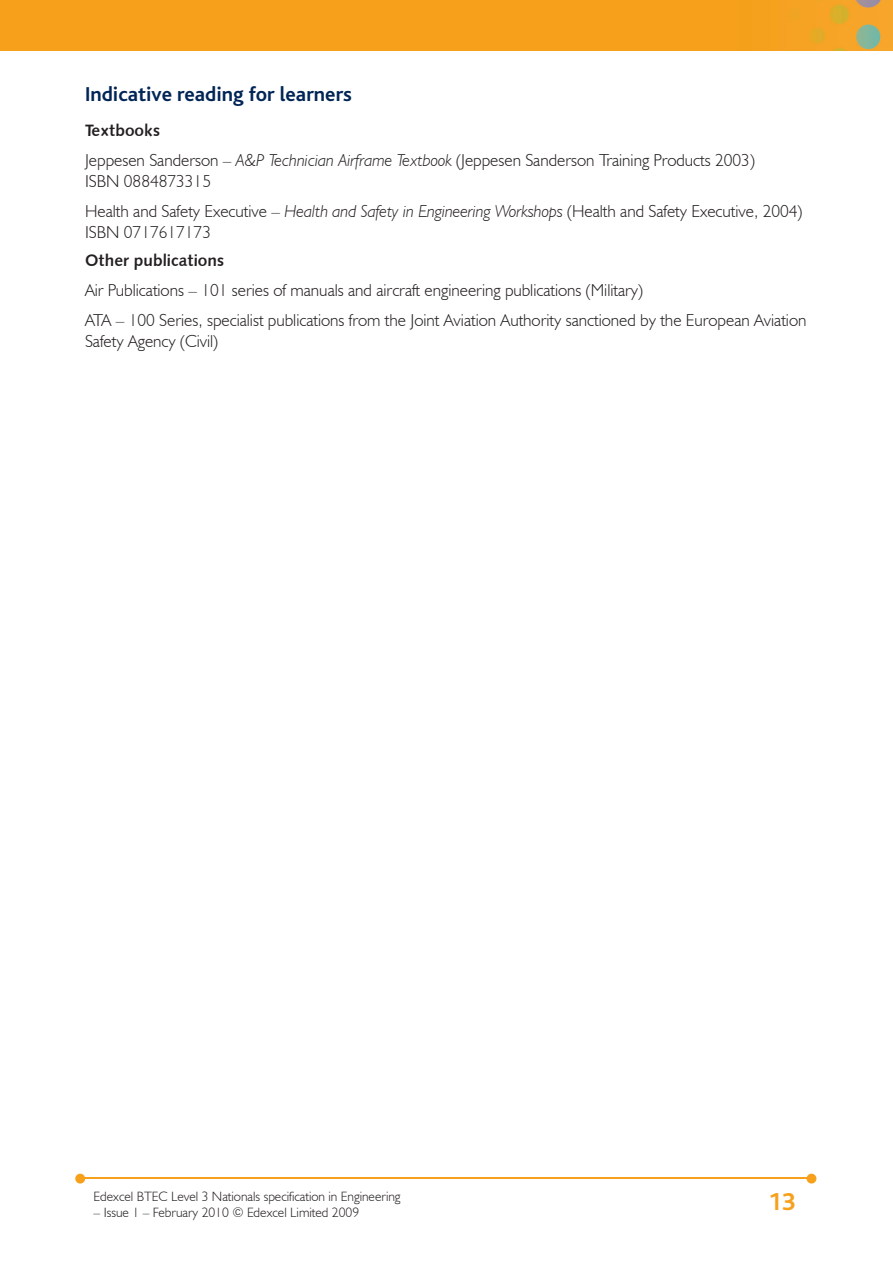
<style>
.page{position:relative;width:893px;height:1263px;background:#fff}
.page>*{position:absolute;margin:0;border:0;box-sizing:border-box;transform-origin:0 0}
.t1{font:700 25.5px "Bliss";color:#f6a01b}
.t2{font:700 21px "Bliss";color:#002556}
.t3{font:300 17.25px/21px "Humanist 521 BT";color:#231f20}
.t4{font:16.5px "Humanist 531 BT Bold A";color:#231f20}
.t5{font:300 13.5px "Humanist 521 BT";color:#231f20}
.s1{font-style:italic}
</style>
<div class="page">
<img style="left:0;top:0;width:893px;height:51px">
<hr style="left:82px;top:1178px;width:728px;height:1px;background:#f6a01b">
<svg style="left:807px;top:1174px;width:9px;height:9px"></svg>
<svg style="left:75px;top:1174px;width:10px;height:9px"></svg>
<p class="t2" style="left:85px;top:83px;width:268px">Indicative reading for learners</p>
<p class="t4" style="left:85px;top:120px;width:77px">Textbooks</p>
<p class="t3" style="left:85px;top:149px;width:671px">Jeppesen Sanderson – <span class="s1">A&amp;P Technician Airframe Textbook</span> (Jeppesen Sanderson Training Products 2003)<br>ISBN 0884873315</p>
<p class="t3" style="left:85px;top:200px;width:719px">Health and Safety Executive – <span class="s1">Health and Safety in Engineering Workshops</span> (Health and Safety Executive, 2004)<br>ISBN 0717617173</p>
<p class="t4" style="left:85px;top:250px;width:141px">Other publications</p>
<p class="t3" style="left:85px;top:275px;width:723px;line-height:30px">Air Publications – 101 series of manuals and aircraft engineering publications (Military)<br>ATA – 100 Series, specialist publications from the Joint Aviation Authority sanctioned by the European Aviation</p>
<p class="t3" style="left:85px;top:330px;width:134px">Safety Agency (Civil)</p>
<p class="t5" style="left:94px;top:1188px;width:309px">Edexcel BTEC Level 3 Nationals specification in Engineering</p>
<p class="t5" style="left:94px;top:1204px;width:267px">– Issue 1 – February 2010 © Edexcel Limited 2009</p>
<h1 class="t1" style="left:768px;top:1189px;width:29px">13</h1>
</div>
